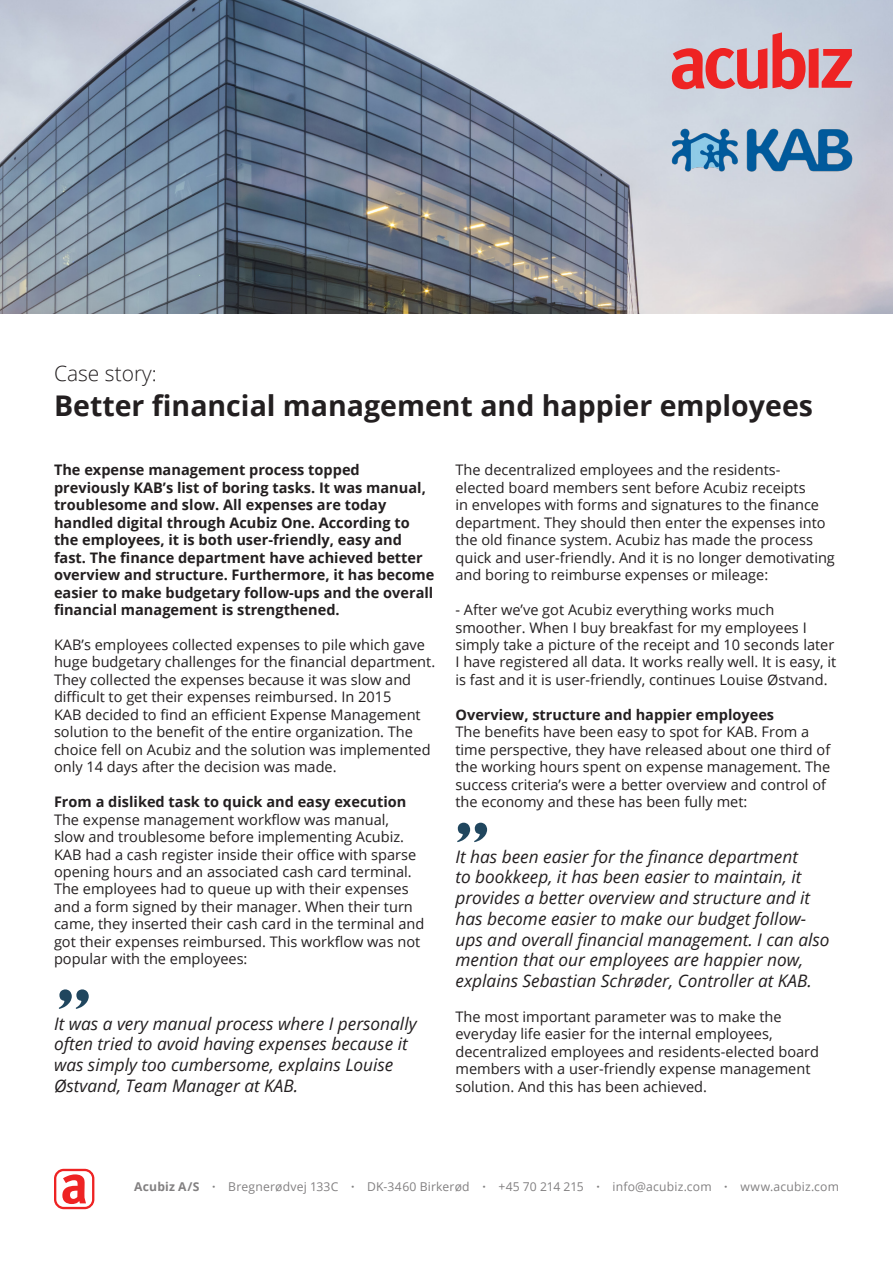
<style>
.page{position:relative;width:893px;height:1263px;background:#fff}
.page>*{position:absolute;margin:0;border:0;box-sizing:border-box;transform-origin:0 0}
.t1{font:700 28.5px "Open Sans";color:#231f20}
.t2{font:300 21px "Open Sans";color:#231f20}
.t3{font:italic 17.25px/20.7px "Open Sans";color:#231f20}
.t4{font:14.55px/17.4px "Open Sans";color:#231f20}
.t5{font:700 14.55px/17.4px "Open Sans";color:#231f20}
.Body_Copy__Left_Alig{font:12.15px "Open Sans";letter-spacing:.015em;color:#828081}
.s1{font-weight:700}
</style>
<div class="page">
<img style="left:0;top:0;width:893px;height:313px">
<svg style="left:672px;top:32px;width:180px;height:57px"></svg>
<svg style="left:54px;top:1169px;width:40px;height:40px"></svg>
<img style="left:672px;top:118px;width:180px;height:65px">
<svg style="left:59px;top:989px;width:30px;height:20px"></svg>
<svg style="left:457px;top:823px;width:30px;height:19px"></svg>
<p class="t2" style="left:54px;top:359px;width:104px">Case story:</p>
<p class="t1" style="left:54px;top:385px;width:760px">Better financial management and happier employees</p>
<p class="t5" style="left:54px;top:461px;width:382px">The expense management process topped previously KAB’s list of boring tasks. It was manual, troublesome and slow. All expenses are today handled digital through Acubiz One. According to the employees, it is both user-friendly, easy and fast. The finance department have achieved better overview and structure. Furthermore, it has become easier to make budgetary follow-ups and the overall financial management is strengthened.</p>
<p class="t4" style="left:54px;top:636px;width:383px">KAB’s employees collected expenses to pile which gave huge budgetary challenges for the financial department.<br>They collected the expenses because it was slow and difficult to get their expenses reimbursed. In 2015<br>KAB decided to find an efficient Expense Management solution to the benefit of the entire organization. The choice fell on Acubiz and the solution was implemented only 14 days after the decision was made.</p>
<p class="t5" style="left:54px;top:793px;width:354px">From a disliked task to quick and easy execution</p>
<p class="t4" style="left:54px;top:810px;width:372px">The expense management workflow was manual,<br>slow and troublesome before implementing Acubiz.<br>KAB had a cash register inside their office with sparse opening hours and an associated cash card terminal.<br>The employees had to queue up with their expenses and a form signed by their manager. When their turn came, they inserted their cash card in the terminal and got their expenses reimbursed. This workflow was not popular with the employees:</p>
<p class="t3" style="left:54px;top:1013px;width:364px">It was a very manual process where I personally often tried to avoid having expenses because it was simply too cumbersome, explains Louise Østvand, Team Manager at KAB.</p>
<p class="t4" style="left:455px;top:461px;width:381px">The decentralized employees and the residents-<br>elected board members sent before Acubiz receipts<br>in envelopes with forms and signatures to the finance department. They should then enter the expenses into the old finance system. Acubiz has made the process quick and user-friendly. And it is no longer demotivating and boring to reimburse expenses or mileage:</p>
<p class="t4" style="left:455px;top:601px;width:382px">- After we’ve got Acubiz everything works much smoother. When I buy breakfast for my employees I simply take a picture of the receipt and 10 seconds later I have registered all data. It works really well. It is easy, it is fast and it is user-friendly, continues Louise Østvand.</p>
<p class="t5" style="left:455px;top:705px;width:320px">Overview, structure and happier employees</p>
<p class="t4" style="left:455px;top:723px;width:376px">The benefits have been easy to spot for KAB. From a time perspective, they have released about one third of the working hours spent on expense management. The success criteria’s were a better overview and control of the economy and these has been fully met:</p>
<p class="t3" style="left:455px;top:846px;width:376px">It has been easier for the finance department<br>to bookkeep, it has been easier to maintain, it provides a better overview and structure and it has become easier to make our budget follow&shy;ups and overall financial management. I can also mention that our employees are happier now, explains Sebastian Schrøder, Controller at KAB.</p>
<p class="t4" style="left:455px;top:1007px;width:365px">The most important parameter was to make the everyday life easier for the internal employees, decentralized employees and residents-elected board members with a user-friendly expense management solution. And this has been achieved.</p>
<p class="Body_Copy__Left_Alig" style="left:134px;top:1178px;width:706px"><span class="s1">Acubiz A/S ·</span> Bregnerødvej 133C <span class="s1">·</span> DK-3460 Birkerød <span class="s1">·</span> +45 70 214 215 <span class="s1">·</span> info@acubiz.com <span class="s1">·</span> www.acubiz.com</p>
</div>
